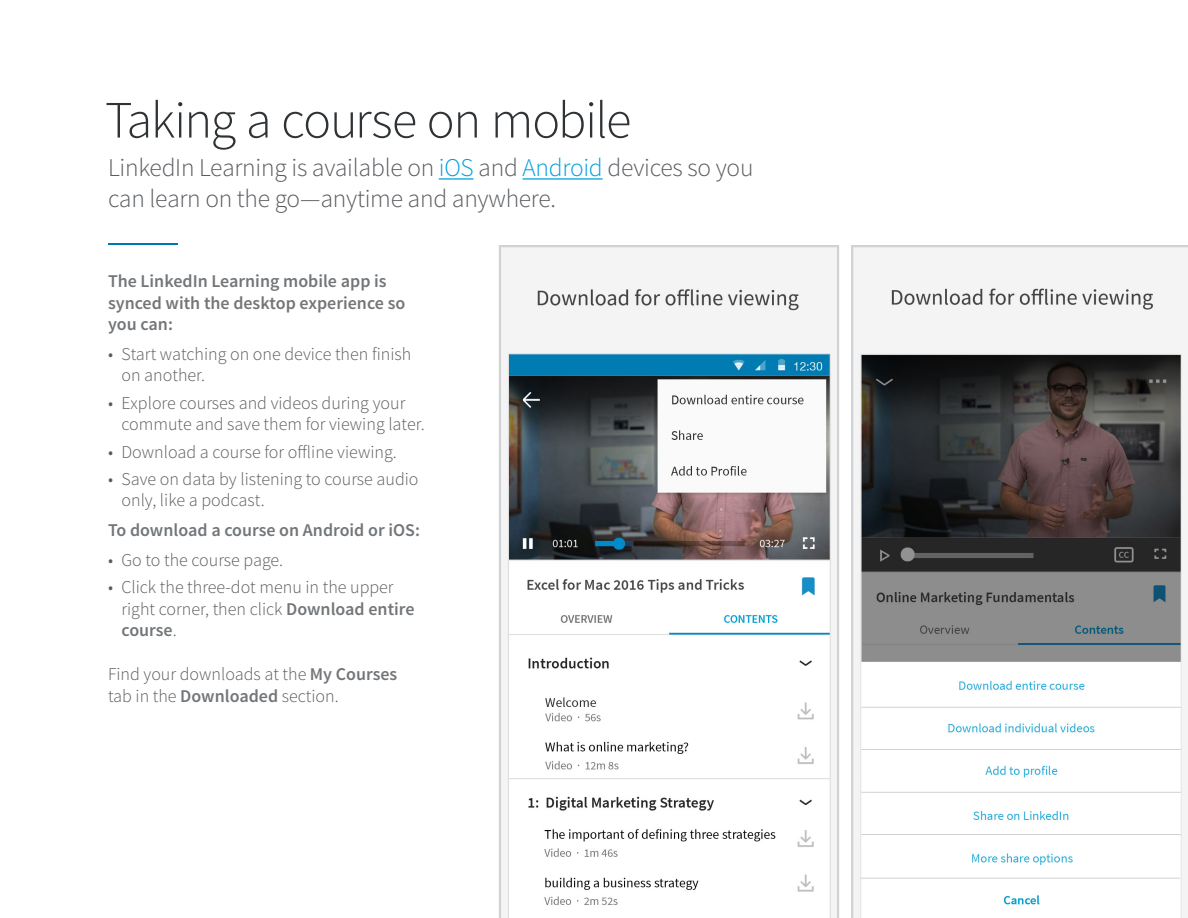
<style>
.page{position:relative;width:1188px;height:918px;background:#fff}
.page>*{position:absolute;margin:0;border:0;box-sizing:border-box;transform-origin:0 0}
.H3_-_Body_Title{font:300 52.5px "Source Sans Pro";letter-spacing:-.03em;color:#303336}
.H4_-_Body_Subtitle{font:300 25.5px/30.6px "Source Sans Pro";letter-spacing:-.01em;color:#595c5f}
.t1{font:300 18px/21.6px "Source Sans Pro";color:#595c5f}
.Body_-_Bullet{font:600 18px/21.6px "Source Sans Pro";color:#737679}
.s1{color:#00a0dc}
.s2{font-weight:600;color:#737679}
</style>
<div class="page">
<hr style="left:108px;top:243px;width:70px;height:2px;background:#0077b5">
<hr style="left:439px;top:178px;width:34px;height:2px;background:#00a0dc">
<hr style="left:523px;top:178px;width:80px;height:2px;background:#00a0dc">
<svg style="left:499px;top:245px;width:340px;height:673px"></svg>
<svg style="left:851px;top:245px;width:337px;height:673px"></svg>
<p class="H3_-_Body_Title" style="left:105px;top:88px;width:528px">Taking a course on mobile</p>
<p class="H4_-_Body_Subtitle" style="left:108px;top:153px;width:647px">LinkedIn Learning is available on <span class="s1">iOS</span> and <span class="s1">Android</span> devices so you can learn on the go—anytime and anywhere.</p>
<p class="Body_-_Bullet" style="left:108px;top:271px;width:299px">The LinkedIn Learning mobile app is synced with the desktop experience so you can:</p>
<p class="t1" style="left:122px;top:343px;width:291px;text-indent:-14px">• Start watching on one device then finish on another.</p>
<p class="t1" style="left:122px;top:392px;width:305px;text-indent:-14px">• Explore courses and videos during your commute and save them for viewing later.</p>
<p class="t1" style="left:108px;top:441px;width:290px">• Download a course for offline viewing.</p>
<p class="t1" style="left:122px;top:468px;width:299px;text-indent:-14px">• Save on data by listening to course audio only, like a podcast.</p>
<p class="Body_-_Bullet" style="left:108px;top:520px;width:313px">To download a course on Android or iOS:</p>
<p class="t1" style="left:108px;top:549px;width:177px">• Go to the course page.</p>
<p class="t1" style="left:122px;top:576px;width:295px;text-indent:-14px">• Click the three-dot menu in the upper right corner, then click <span class="s2">Download entire course</span>.</p>
<p class="t1" style="left:108px;top:664px;width:291px">Find your downloads at the <span class="s2">My Courses </span>tab in the <span class="s2">Downloaded</span> section.</p>
</div>
